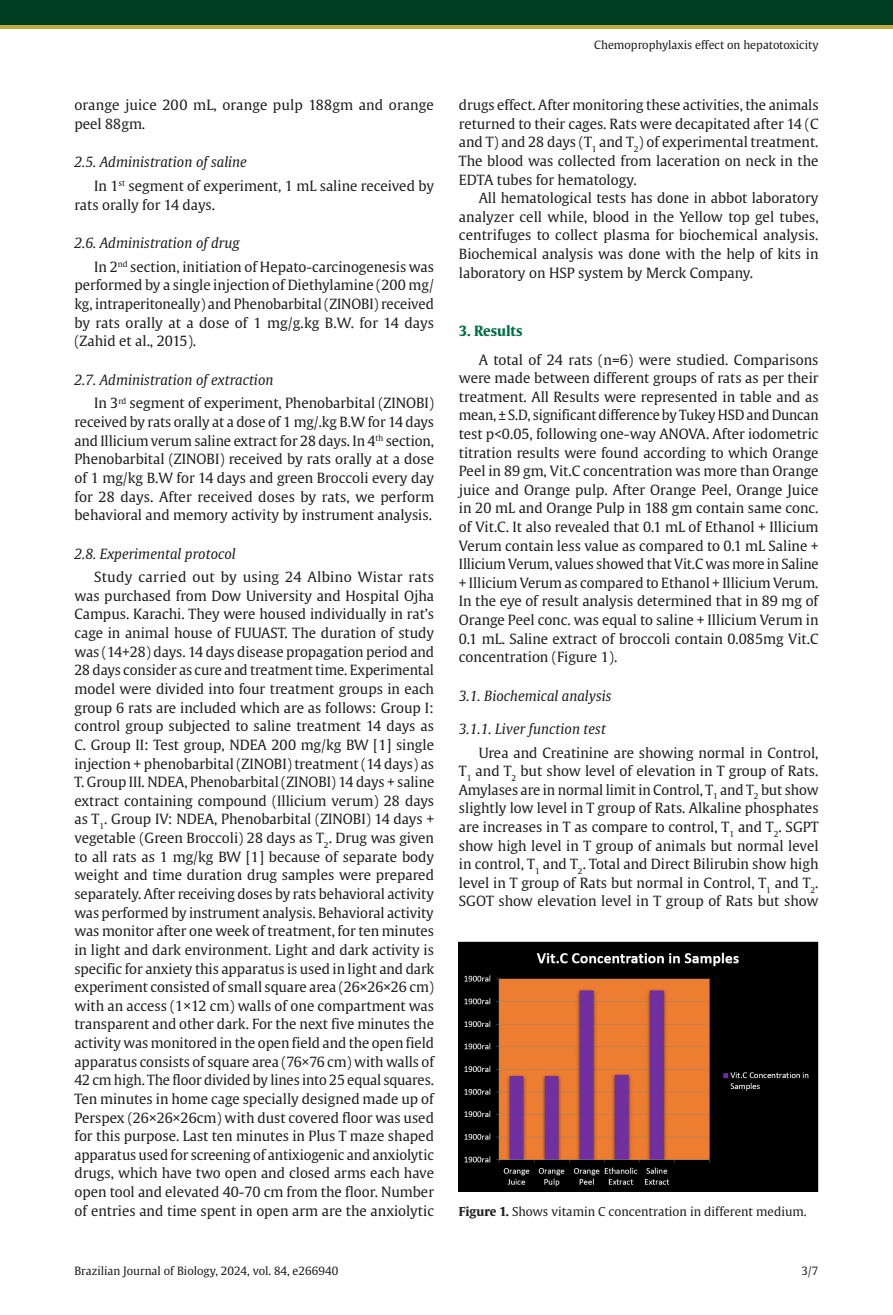
<style>
.page{position:relative;width:893px;height:1315px;background:#fff}
.page>*{position:absolute;margin:0;border:0;box-sizing:border-box;transform-origin:0 0}
.Paragraph{font:14px/18.6px "Gulliver";color:#231f20;text-align:justify}
.Heading2{font:italic 14px "Gulliver";color:#231f20}
.Heading3Alt{font:italic 14px "Gulliver";color:#231f20}
.Heading1{font:700 14px "Gulliver";color:#016f45}
.FigureCaption{font:12.25px "Gulliver";color:#231f20}
.t1{font:11.38px "Gulliver";color:#231f20}
.s1{font-weight:700}
</style>
<div class="page">
<div style="left:0;top:12px;width:893px;height:17px;background:#beab3f"></div>
<div style="left:0;top:0;width:893px;height:25px;background:#003f22"></div>
<img style="left:459px;top:942px;width:360px;height:249px">
<p class="Paragraph" style="left:74px;top:96px;width:361px">orange juice 200 mL, orange pulp 188gm and orange peel 88gm.</p>
<p class="Heading2" style="left:74px;top:154px;width:174px">2.5. Administration of saline</p>
<p class="Paragraph" style="left:74px;top:177px;width:361px;text-indent:20px">In 1<sup>st</sup> segment of experiment, 1 mL saline received by rats orally for 14 days.</p>
<p class="Heading2" style="left:74px;top:234px;width:167px">2.6. Administration of drug</p>
<p class="Paragraph" style="left:74px;top:257px;width:361px;text-indent:20px">In 2<sup>nd</sup> section, initiation of Hepato-carcinogenesis was performed by a single injection of Diethylamine (200 mg/ kg, intraperitoneally) and Phenobarbital (ZINOBI) received by rats orally at a dose of 1 mg/g.kg B.W. for 14 days (Zahid et al., 2015).</p>
<p class="Heading2" style="left:74px;top:371px;width:201px">2.7. Administration of extraction</p>
<p class="Paragraph" style="left:74px;top:394px;width:361px;text-indent:20px">In 3<sup>rd</sup> segment of experiment, Phenobarbital (ZINOBI) received by rats orally at a dose of 1 mg/.kg B.W for 14 days and Illicium verum saline extract for 28 days. In 4<sup>th</sup> section, Phenobarbital (ZINOBI) received by rats orally at a dose of 1 mg/kg B.W for 14 days and green Broccoli every day for 28 days. After received doses by rats, we perform behavioral and memory activity by instrument analysis.</p>
<p class="Heading2" style="left:74px;top:545px;width:163px">2.8. Experimental protocol</p>
<p class="Paragraph" style="left:74px;top:568px;width:361px;text-indent:20px">Study carried out by using 24 Albino Wistar rats was purchased from Dow University and Hospital Ojha Campus. Karachi. They were housed individually in rat’s cage in animal house of FUUAST. The duration of study was (14+28) days. 14 days disease propagation period and 28 days consider as cure and treatment time. Experimental model were divided into four treatment groups in each group 6 rats are included which are as follows: Group I: control group subjected to saline treatment 14 days as C. Group II: Test group, NDEA 200 mg/kg BW [1] single injection + phenobarbital (ZINOBI) treatment (14 days) as T. Group III. NDEA, Phenobarbital (ZINOBI) 14 days + saline extract containing compound (Illicium verum) 28 days as T<sub>1</sub>. Group IV: NDEA, Phenobarbital (ZINOBI) 14 days + vegetable (Green Broccoli) 28 days as T<sub>2</sub>. Drug was given to all rats as 1 mg/kg BW [1] because of separate body weight and time duration drug samples were prepared separately. After receiving doses by rats behavioral activity was performed by instrument analysis. Behavioral activity was monitor after one week of treatment, for ten minutes in light and dark environment. Light and dark activity is specific for anxiety this apparatus is used in light and dark experiment consisted of small square area (26×26×26 cm) with an access (1×12 cm) walls of one compartment was transparent and other dark. For the next five minutes the activity was monitored in the open field and the open field apparatus consists of square area (76×76 cm) with walls of 42 cm high. The floor divided by lines into 25 equal squares.<br>Ten minutes in home cage specially designed made up of Perspex (26×26×26cm) with dust covered floor was used for this purpose. Last ten minutes in Plus T maze shaped apparatus used for screening of antixiogenic and anxiolytic drugs, which have two open and closed arms each have open tool and elevated 40-70 cm from the floor. Number of entries and time spent in open arm are the anxiolytic</p>
<p class="t1" style="left:594px;top:37px;width:226px">Chemoprophylaxis effect on hepatotoxicity</p>
<p class="Paragraph" style="left:459px;top:96px;width:361px">drugs effect. After monitoring these activities, the animals returned to their cages. Rats were decapitated after 14 (C and T) and 28 days (T<sub>1</sub> and T<sub>2</sub>) of experimental treatment.<br>The blood was collected from laceration on neck in the EDTA tubes for hematology.</p>
<p class="Paragraph" style="left:459px;top:189px;width:361px;text-indent:20px">All hematological tests has done in abbot laboratory analyzer cell while, blood in the Yellow top gel tubes, centrifuges to collect plasma for biochemical analysis.<br>Biochemical analysis was done with the help of kits in laboratory on HSP system by Merck Company.</p>
<p class="Heading1" style="left:459px;top:322px;width:65px">3. Results</p>
<p class="Paragraph" style="left:459px;top:350px;width:361px;text-indent:20px">A total of 24 rats (n=6) were studied. Comparisons were made between different groups of rats as per their treatment. All Results were represented in table and as mean, ± S.D, significant difference by Tukey HSD and Duncan test p&lt;0.05, following one-way ANOVA. After iodometric titration results were found according to which Orange Peel in 89 gm, Vit.C concentration was more than Orange juice and Orange pulp. After Orange Peel, Orange Juice in 20 mL and Orange Pulp in 188 gm contain same conc. of Vit.C. It also revealed that 0.1 mL of Ethanol + Illicium Verum contain less value as compared to 0.1 mL Saline + Illicium Verum, values showed that Vit.C was more in Saline + Illicium Verum as compared to Ethanol + Illicium Verum.<br>In the eye of result analysis determined that in 89 mg of Orange Peel conc. was equal to saline + Illicium Verum in 0.1 mL. Saline extract of broccoli contain 0.085mg Vit.C concentration (Figure 1).</p>
<p class="Heading2" style="left:459px;top:687px;width:154px">3.1. Biochemical analysis</p>
<p class="Heading3Alt" style="left:459px;top:720px;width:149px">3.1.1. Liver function test</p>
<p class="Paragraph" style="left:459px;top:743px;width:361px;text-indent:20px">Urea and Creatinine are showing normal in Control, T<sub>1</sub> and T<sub>2</sub> but show level of elevation in T group of Rats.<br>Amylases are in normal limit in Control, T<sub>1</sub> and T<sub>2</sub> but show slightly low level in T group of Rats. Alkaline phosphates are increases in T as compare to control, T<sub>1</sub> and T<sub>2</sub>. SGPT show high level in T group of animals but normal level in control, T<sub>1</sub> and T<sub>2</sub>. Total and Direct Bilirubin show high level in T group of Rats but normal in Control, T<sub>1</sub> and T<sub>2</sub>.<br>SGOT show elevation level in T group of Rats but show</p>
<p class="FigureCaption" style="left:459px;top:1203px;width:349px"><span class="s1">Figure 1.</span> Shows vitamin C concentration in different medium.</p>
<p class="t1" style="left:74px;top:1264px;width:265px">Brazilian Journal of Biology, 2024, vol. 84, e266940</p>
<p class="t1" style="left:801px;top:1264px;width:19px">3/7</p>
</div>
